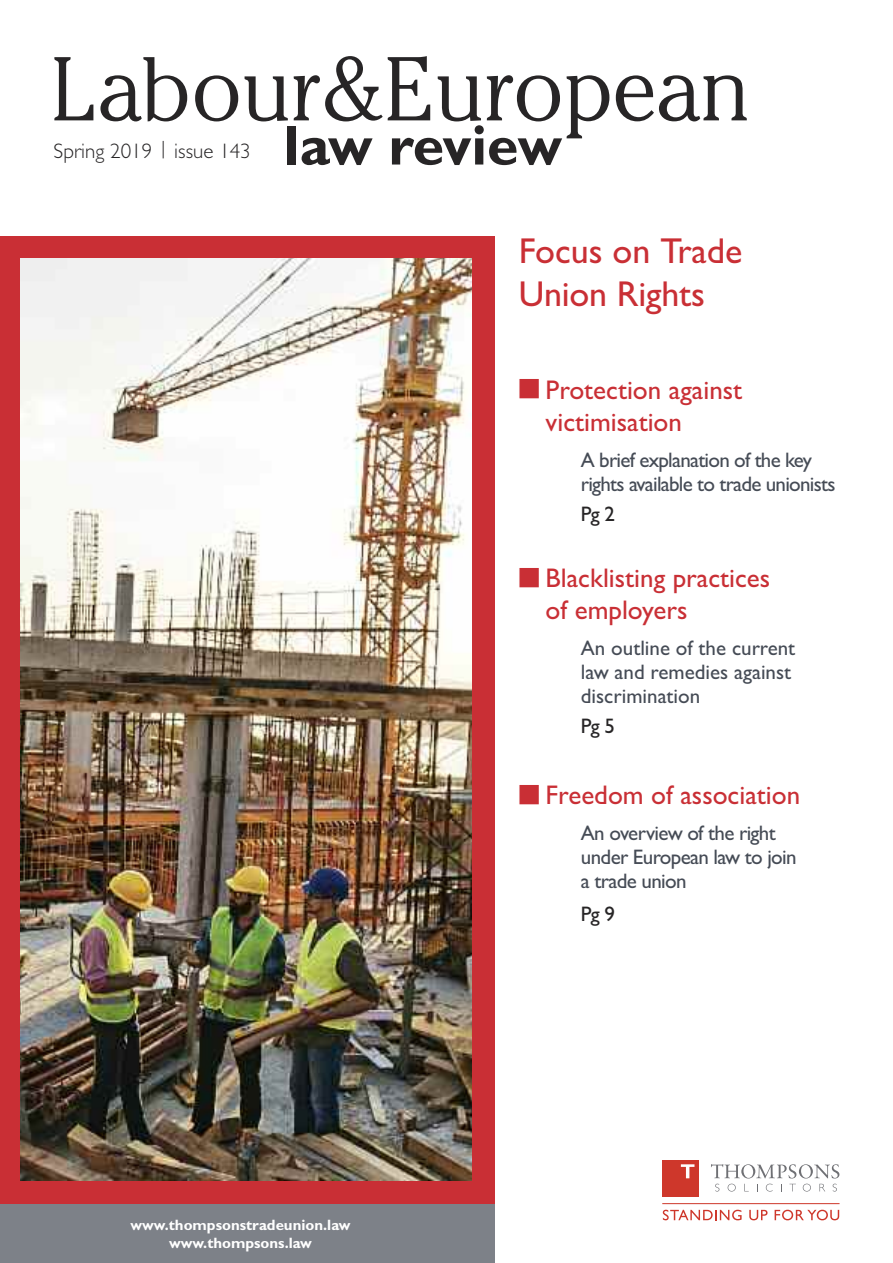
<style>
.page{position:relative;width:893px;height:1263px;background:#fff}
.page>*{position:absolute;margin:0;border:0;box-sizing:border-box;transform-origin:0 0}
.t1{font:300 89.55px "Cheltenham IT Cby BT";color:#272526}
.t2{font:700 56.7px "Gill Sans";letter-spacing:-.015em;color:#272526}
.t3{font:36px/43.2px "Gill Sans";letter-spacing:-.005em;color:#c92f35}
.t4{font:27px/32.4px "Gill Sans";color:#c92f35}
.t5{font:21px/24px "Gill Sans";letter-spacing:-.035em;color:#454b55}
.t6{font:21px/24px "Gill Sans";color:#454b55}
.t7{font:300 21px "M Gill Sans";color:#272526}
.t8{font:21px "Gill Sans";color:#272526}
.t9{font:700 15px/18px "Gill Sans";color:#fff;text-align:center}
</style>
<div class="page">
<svg style="left:711px;top:1164px;width:128px;height:14px"></svg>
<svg style="left:715px;top:1184px;width:4px;height:7px"></svg>
<svg style="left:728px;top:1184px;width:8px;height:7px"></svg>
<svg style="left:766px;top:1184px;width:7px;height:7px"></svg>
<svg style="left:789px;top:1184px;width:7px;height:7px"></svg>
<svg style="left:803px;top:1184px;width:8px;height:7px"></svg>
<svg style="left:819px;top:1184px;width:6px;height:7px"></svg>
<svg style="left:833px;top:1184px;width:4px;height:7px"></svg>
<div style="left:662px;top:1160px;width:37px;height:36px;background:#ce372b"></div>
<svg style="left:681px;top:1164px;width:13px;height:14px"></svg>
<hr style="left:662px;top:1203px;width:177px;height:1px;background:#ce372b">
<svg style="left:663px;top:1210px;width:79px;height:10px"></svg>
<svg style="left:749px;top:1210px;width:18px;height:10px"></svg>
<svg style="left:775px;top:1210px;width:64px;height:10px"></svg>
<div style="left:0;top:237px;width:495px;height:1026px;background:#c92f35"></div>
<img style="left:21px;top:258px;width:451px;height:922px">
<div style="left:0;top:1204px;width:495px;height:59px;background:#7d8188"></div>
<h1 class="t1" style="left:50px;top:57px;width:701px">Labour&amp;European</h1>
<p class="t7" style="left:54px;top:143px;width:199px">Spring 2019 | issue 143</p>
<h2 class="t2" style="left:284px;top:111px;width:279px">law review</h2>
<h3 class="t3" style="left:519px;top:229px;width:225px">Focus on Trade<br>Union Rights</h3>
<p class="t4" style="left:546px;top:373px;width:198px;text-indent:-27px">■ Protection against victimisation</p>
<p class="t5" style="left:581px;top:448px;width:256px">A brief explanation of the key rights available to trade unionists</p>
<p class="t8" style="left:581px;top:501px;width:36px">Pg 2</p>
<p class="t4" style="left:546px;top:561px;width:226px;text-indent:-27px">■ Blacklisting practices of employers</p>
<p class="t6" style="left:581px;top:636px;width:216px">An outline of the current law and remedies against discrimination</p>
<p class="t8" style="left:581px;top:713px;width:36px">Pg 5</p>
<p class="t9" style="left:131px;top:1216px;width:221px">www.thompsonstradeunion.law www.thompsons.law</p>
<p class="t4" style="left:519px;top:778px;width:283px">■ Freedom of association</p>
<p class="t5" style="left:581px;top:821px;width:217px">An overview of the right under European law to join a trade union</p>
<p class="t8" style="left:581px;top:901px;width:36px">Pg 9</p>
</div>
